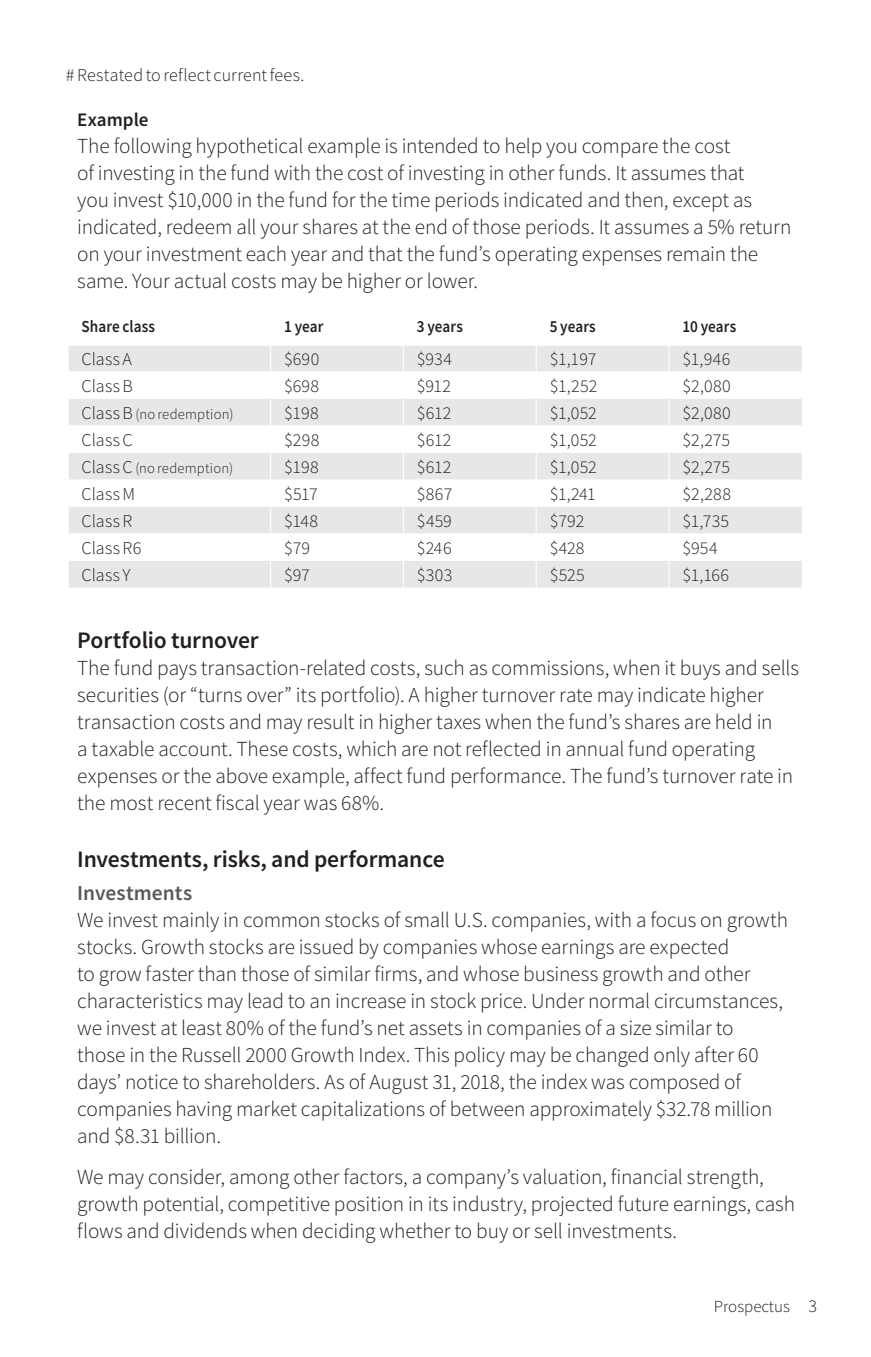
<style>
.page{position:relative;width:871px;height:1357px;background:#fff}
.page>*{position:absolute;margin:0;border:0;box-sizing:border-box;transform-origin:0 0}
.SubHead_1{font:600 23.62px "Source Sans Pro";letter-spacing:-.005em;color:#231f20}
.Text{font:300 21.38px/27px "Source Sans Pro";letter-spacing:-.005em;color:#231f20}
.SubHead_2{font:600 21.38px "Source Sans Pro";letter-spacing:.005em;color:#57585a}
.SubHead_3{font:600 19.12px "Source Sans Pro";color:#231f20}
.Table_Left{font:300 18px "Source Sans Pro";letter-spacing:.01em;color:#231f20}
.Foot_symbol2{font:300 18px "Source Sans Pro";letter-spacing:.01em;color:#231f20}
.Table_ColHd_Left{font:600 16.88px "Source Sans Pro";letter-spacing:.005em;color:#231f20;scale:.9 1}
.t1{font:300 16.88px "Source Sans Pro";color:#231f20}
.Table_Left-2{font:300 14.62px "Source Sans Pro";letter-spacing:.015em;color:#231f20}
.s1{font-size:18px}
</style>
<div class="page">
<div style="left:69px;top:346px;width:733px;height:242px;background:#e6e7e9"></div>
<svg style="left:69px;top:372px;width:733px;height:189px"></svg>
<svg style="left:270px;top:346px;width:1px;height:242px"></svg>
<svg style="left:403px;top:346px;width:1px;height:242px"></svg>
<svg style="left:536px;top:346px;width:1px;height:242px"></svg>
<svg style="left:668px;top:346px;width:1px;height:242px"></svg>
<p class="Foot_symbol2" style="left:66px;top:64px;width:240px"># Restated to reflect current fees.</p>
<p class="SubHead_3" style="left:77px;top:107px;width:73px">Example</p>
<p class="Text" style="left:77px;top:132px;width:716px">The following hypothetical example is intended to help you compare the cost<br>of investing in the fund with the cost of investing in other funds. It assumes that<br>you invest $10,000 in the fund for the time periods indicated and then, except as indicated, redeem all your shares at the end of those periods. It assumes a 5% return on your investment each year and that the fund’s operating expenses remain the same. Your actual costs may be higher or lower.</p>
<p class="Table_ColHd_Left" style="left:82px;top:315px;width:83px">Share class</p>
<p class="Table_ColHd_Left" style="left:284px;top:315px;width:45px">1 year</p>
<p class="Table_ColHd_Left" style="left:417px;top:315px;width:53px">3 years</p>
<p class="Table_ColHd_Left" style="left:550px;top:315px;width:53px">5 years</p>
<p class="Table_ColHd_Left" style="left:682px;top:315px;width:61px">10 years</p>
<p class="Table_Left" style="left:82px;top:348px;width:52px">Class A</p>
<p class="Table_Left" style="left:284px;top:348px;width:37px">$690</p>
<p class="Table_Left" style="left:417px;top:348px;width:37px">$934</p>
<p class="Table_Left" style="left:550px;top:348px;width:48px">$1,197</p>
<p class="Table_Left" style="left:682px;top:348px;width:50px">$1,946</p>
<p class="Table_Left" style="left:82px;top:375px;width:53px">Class B</p>
<p class="Table_Left" style="left:284px;top:375px;width:37px">$698</p>
<p class="Table_Left" style="left:417px;top:375px;width:36px">$912</p>
<p class="Table_Left" style="left:550px;top:375px;width:49px">$1,252</p>
<p class="Table_Left" style="left:682px;top:375px;width:50px">$2,080</p>
<p class="Table_Left-2" style="left:82px;top:405px;width:153px"><span class="s1">Class B</span> (no redemption)</p>
<p class="Table_Left" style="left:284px;top:402px;width:36px">$198</p>
<p class="Table_Left" style="left:417px;top:402px;width:36px">$612</p>
<p class="Table_Left" style="left:550px;top:402px;width:49px">$1,052</p>
<p class="Table_Left" style="left:682px;top:402px;width:50px">$2,080</p>
<p class="Table_Left" style="left:82px;top:429px;width:53px">Class C</p>
<p class="Table_Left" style="left:284px;top:429px;width:37px">$298</p>
<p class="Table_Left" style="left:417px;top:429px;width:36px">$612</p>
<p class="Table_Left" style="left:550px;top:429px;width:49px">$1,052</p>
<p class="Table_Left" style="left:682px;top:429px;width:49px">$2,275</p>
<p class="Table_Left-2" style="left:82px;top:459px;width:153px"><span class="s1">Class C</span> (no redemption)</p>
<p class="Table_Left" style="left:284px;top:456px;width:36px">$198</p>
<p class="Table_Left" style="left:417px;top:456px;width:36px">$612</p>
<p class="Table_Left" style="left:550px;top:456px;width:49px">$1,052</p>
<p class="Table_Left" style="left:682px;top:456px;width:49px">$2,275</p>
<p class="Table_Left" style="left:82px;top:483px;width:55px">Class M</p>
<p class="Table_Left" style="left:284px;top:483px;width:35px">$517</p>
<p class="Table_Left" style="left:417px;top:483px;width:37px">$867</p>
<p class="Table_Left" style="left:550px;top:483px;width:48px">$1,241</p>
<p class="Table_Left" style="left:682px;top:483px;width:50px">$2,288</p>
<p class="Table_Left" style="left:82px;top:510px;width:52px">Class R</p>
<p class="Table_Left" style="left:284px;top:510px;width:36px">$148</p>
<p class="Table_Left" style="left:417px;top:510px;width:37px">$459</p>
<p class="Table_Left" style="left:550px;top:510px;width:36px">$792</p>
<p class="Table_Left" style="left:682px;top:510px;width:48px">$1,735</p>
<p class="Table_Left" style="left:82px;top:537px;width:61px">Class R6</p>
<p class="Table_Left" style="left:284px;top:537px;width:27px">$79</p>
<p class="Table_Left" style="left:417px;top:537px;width:36px">$246</p>
<p class="Table_Left" style="left:550px;top:537px;width:36px">$428</p>
<p class="Table_Left" style="left:682px;top:537px;width:37px">$954</p>
<p class="Table_Left" style="left:82px;top:564px;width:51px">Class Y</p>
<p class="Table_Left" style="left:284px;top:564px;width:27px">$97</p>
<p class="Table_Left" style="left:417px;top:564px;width:37px">$303</p>
<p class="Table_Left" style="left:550px;top:564px;width:37px">$525</p>
<p class="Table_Left" style="left:682px;top:564px;width:48px">$1,166</p>
<p class="SubHead_1" style="left:77px;top:625px;width:183px">Portfolio turnover</p>
<p class="Text" style="left:77px;top:655px;width:723px">The fund pays transaction-related costs, such as commissions, when it buys and sells securities (or “turns over” its portfolio). A higher turnover rate may indicate higher transaction costs and may result in higher taxes when the fund’s shares are held in<br>a taxable account. These costs, which are not reflected in annual fund operating expenses or the above example, affect fund performance. The fund’s turnover rate in the most recent fiscal year was 68%.</p>
<p class="SubHead_1" style="left:77px;top:843px;width:369px">Investments, risks, and performance</p>
<p class="SubHead_2" style="left:77px;top:879px;width:117px">Investments</p>
<p class="Text" style="left:77px;top:907px;width:712px">We invest mainly in common stocks of small U.S. companies, with a focus on growth stocks. Growth stocks are issued by companies whose earnings are expected<br>to grow faster than those of similar firms, and whose business growth and other characteristics may lead to an increase in stock price. Under normal circumstances, we invest at least 80% of the fund’s net assets in companies of a size similar to<br>those in the Russell 2000 Growth Index. This policy may be changed only after 60 days’ notice to shareholders. As of August 31, 2018, the index was composed of companies having market capitalizations of between approximately $32.78 million and $8.31 billion.</p>
<p class="Text" style="left:77px;top:1163px;width:719px">We may consider, among other factors, a company’s valuation, financial strength, growth potential, competitive position in its industry, projected future earnings, cash flows and dividends when deciding whether to buy or sell investments.</p>
<p class="t1" style="left:714px;top:1296px;width:105px">Prospectus <span class="s1">3</span></p>
</div>
